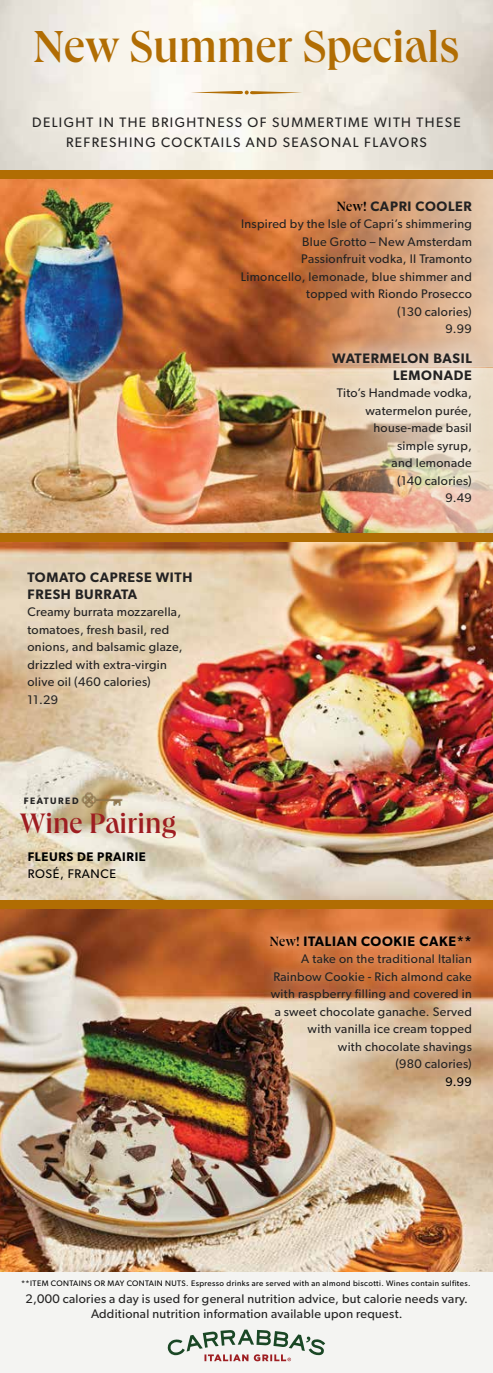
<style>
.page{position:relative;width:493px;height:1373px;background:#fff}
.page>*{position:absolute;margin:0;border:0;box-sizing:border-box;transform-origin:0 0}
.t1{font:500 46.25px "Queens";color:#b16d03}
.t2{font:500 29px "Queens";color:#9e1d21}
.t3{font:13.75px/20px "Gibson";letter-spacing:.1em;color:#232222;text-align:center}
.t4{font:600 13.75px/16.5px "Gibson";letter-spacing:.05em;color:#232222;text-align:right}
.t5{font:600 13.75px "Gibson";letter-spacing:.05em;color:#000}
.t6{font:12.5px/17.5px "Gibson";letter-spacing:.025em;color:#232222;text-align:right}
.t7{font:12.5px "Gibson";letter-spacing:.05em;color:#000}
.t8{font:600 12.5px "Gibson";letter-spacing:.05em;color:#000}
.t9{font:600 9.38px "Gibson";letter-spacing:.16em;color:#232222}
.t10{font:8px "Gibson";letter-spacing:.05em;color:#000}
.s1{font-family:"Queens";font-weight:500;color:#000}
.s2{font-family:"Queens";font-weight:500}
</style>
<div class="page">
<div style="left:0;top:1236px;width:493px;height:136px;background:#f4f4f2"></div>
<img style="left:0;top:542px;width:493px;height:358px">
<img style="left:0;top:178px;width:493px;height:355px">
<svg style="left:291px;top:178px;width:202px;height:189px;background:#d29870"></svg>
<img style="left:0;top:908px;width:493px;height:363px">
<svg style="left:314px;top:368px;width:179px;height:165px;background:#d3bc9a"></svg>
<div style="left:312px;top:332px;width:180px;height:191px;background:#fff;opacity:.75"></div>
<svg style="left:191px;top:91px;width:111px;height:4px"></svg>
<div style="left:260px;top:926px;width:221px;height:170px;background:#fff;opacity:.75"></div>
<svg style="left:167px;top:1329px;width:158px;height:32px"></svg>
<div style="left:0;top:900px;width:493px;height:8px;background:#b16d03"></div>
<div style="left:0;top:533px;width:493px;height:9px;background:#b16d03"></div>
<div style="left:0;top:170px;width:493px;height:8px;background:#b16d03"></div>
<img style="left:81px;top:787px;width:46px;height:31px">
<h1 class="t1" style="left:33px;top:17px;width:427px">New Summer Specials</h1>
<p class="t3" style="left:32px;top:112px;width:430px">DELIGHT IN THE BRIGHTNESS OF SUMMERTIME WITH THESE<br>REFRESHING COCKTAILS AND SEASONAL FLAVORS</p>
<p class="t4" style="left:28px;top:569px;width:166px;text-align:left">TOMATO CAPRESE WITH<br>FRESH BURRATA</p>
<p class="t6" style="left:28px;top:603px;width:156px;text-align:left">Creamy burrata mozzarella, tomatoes, fresh basil, red onions, and balsamic glaze, drizzled with extra-virgin olive oil (460 calories)<br>11.29</p>
<p class="t9" style="left:24px;top:795px;width:56px">FEATURED</p>
<h2 class="t2" style="left:20px;top:805px;width:157px">Wine Pairing</h2>
<p class="t8" style="left:28px;top:849px;width:120px">FLEURS DE PRAIRIE</p>
<p class="t7" style="left:28px;top:866px;width:90px">ROSÉ, FRANCE</p>
<p class="t4" style="left:336px;top:197px;width:137px"><span class="s1">New!</span> CAPRI COOLER</p>
<p class="t6" style="left:241px;top:215px;width:232px">Inspired by the Isle of Capri’s shimmering<br>Blue Grotto – New Amsterdam<br>Passionfruit vodka, II Tramonto<br>Limoncello, lemonade, blue shimmer and topped with Riondo Prosecco<br>(130 calories)<br>9.99</p>
<p class="t4" style="left:332px;top:350px;width:141px">WATERMELON BASIL<br>LEMONADE</p>
<p class="t6" style="left:337px;top:384px;width:136px">Tito’s Handmade vodka, watermelon purée, house-made basil simple syrup,<br>and lemonade<br>(140 calories)<br>9.49</p>
<p class="t5" style="left:270px;top:932px;width:203px"><span class="s2">New!</span> ITALIAN COOKIE CAKE**</p>
<p class="t6" style="left:271px;top:950px;width:202px">A take on the traditional Italian<br>Rainbow Cookie - Rich almond cake with raspberry filling and covered in a sweet chocolate ganache. Served with vanilla ice cream topped<br>with chocolate shavings<br>(980 calories)</p>
<p class="t7" style="left:445px;top:1073px;width:28px">9.99</p>
<p class="t10" style="left:21px;top:1278px;width:451px">**ITEM CONTAINS OR MAY CONTAIN NUTS. Espresso drinks are served with an almond biscotti. Wines contain sulfites.</p>
<p class="t6" style="left:26px;top:1290px;width:444px;line-height:15px;text-align:center">2,000 calories a day is used for general nutrition advice, but calorie needs vary.<br>Additional nutrition information available upon request.</p>
</div>
